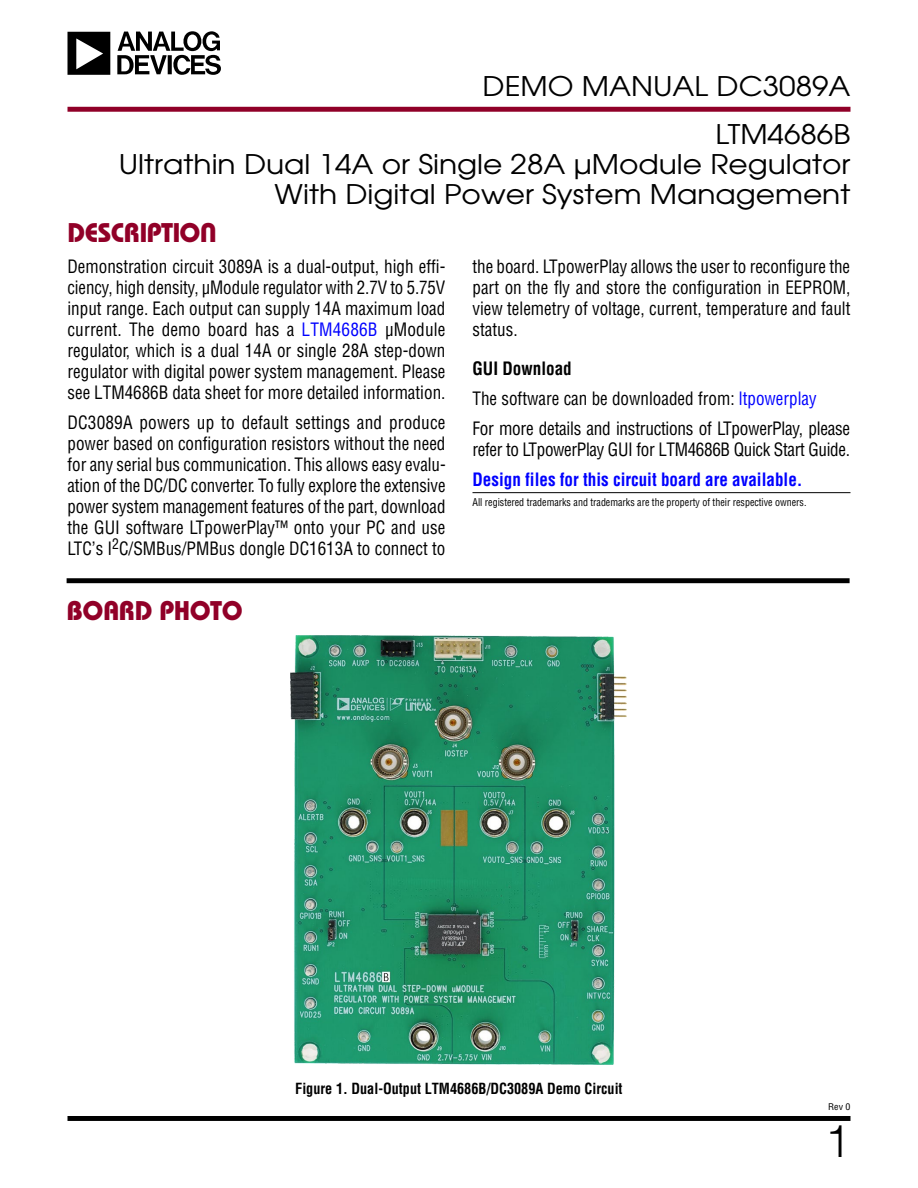
<style>
.page{position:relative;width:918px;height:1188px;background:#fff}
.page>*{position:absolute;margin:0;border:0;box-sizing:border-box;transform-origin:0 0}
.t1{font:300 45px "Helvetica";color:#000}
.t2{font:27px/30px "Avant Garde";color:#000;text-align:right;scale:1.1 1}
.t3{font:27px "Linear Bauhaus";letter-spacing:-.02em;color:#910028}
.t4{font:18px/21px "Linear Helv Cond";color:#000;text-align:justify;scale:.95 1}
.t5{font:18px/21px "Linear Helv Cond";color:#000;text-align:justify;scale:.96 1}
.t6{font:18px "Linear Helv Cond";letter-spacing:-.02em;color:#000;scale:.95 1}
.t7{font:700 18px "Linear Helv Cond";color:#00f;scale:.95 1}
.t8{font:700 15px "Linear Helv Cond";color:#000;scale:.95 1}
.t9{font:10.5px "Linear Helv Cond";color:#000;scale:.95 1}
.t10{font:9px "Linear Helv Cond";color:#000;scale:1.1 1}
.s1{color:#00f}
.s2{font-weight:700}
</style>
<div class="page">
<div style="left:68px;top:1116px;width:782px;height:5px;background:#000"></div>
<svg style="left:67px;top:106px;width:784px;height:2px"></svg>
<div style="left:68px;top:107px;width:782px;height:5px;background:#900028"></div>
<svg style="left:68px;top:31px;width:153px;height:44px"></svg>
<hr style="left:472px;top:492px;width:378px;height:1px;background:#000">
<div style="left:67px;top:578px;width:783px;height:5px;background:#000"></div>
<img style="left:290px;top:636px;width:336px;height:428px">
<h2 class="t2" style="left:483px;top:70px;width:336px">DEMO MANUAL DC3089A</h2>
<h2 class="t2" style="left:119px;top:118px;width:667px">LTM4686B<br>Ultrathin Dual 14A or Single 28A µModule Regulator<br>With Digital Power System Management</h2>
<h2 class="t3" style="left:68px;top:216px;width:151px">DESCRIPTION</h2>
<p class="t4" style="left:68px;top:256px;width:399px">Demonstration circuit 3089A is a dual-output, high effi&shy;ciency, high density, µModule regulator with 2.7V to 5.75V input range. Each output can supply 14A maximum load current. The demo board has a <span class="s1">LTM4686B</span> µModule regulator, which is a dual 14A or single 28A step-down regulator with digital power system management. Please see LTM4686B data sheet for more detailed information.</p>
<p class="t5" style="left:68px;top:412px;width:396px">DC3089A powers up to default settings and produce power based on configuration resistors without the need for any serial bus communication. This allows easy evalu&shy;ation of the DC/DC converter. To fully explore the extensive power system management features of the part, download the GUI software LTpowerPlay™ onto your PC and use LTC’s I<sup>2</sup>C/SMBus/PMBus dongle DC1613A to connect to</p>
<h2 class="t3" style="left:67px;top:594px;width:178px">BOARD PHOTO</h2>
<p class="t4" style="left:472px;top:256px;width:399px">the board. LTpowerPlay allows the user to reconfigure the part on the fly and store the configuration in EEPROM, view telemetry of voltage, current, temperature and fault status.</p>
<p class="t4" style="left:472px;top:353px;width:399px;line-height:30px;text-align:left"><span class="s2">GUI Download<br></span>The software can be downloaded from: <span class="s1">ltpowerplay<br></span>For more details and instructions of LTpowerPlay, please</p>
<p class="t6" style="left:472px;top:438px;width:399px">refer to LTpowerPlay GUI for LTM4686B Quick Start Guide.</p>
<p class="t7" style="left:472px;top:468px;width:349px">Design files for this circuit board are available.</p>
<p class="t9" style="left:472px;top:495px;width:353px">All registered trademarks and trademarks are the property of their respective owners.</p>
<p class="t8" style="left:295px;top:1079px;width:346px">Figure 1. Dual-Output LTM4686B/DC3089A Demo Circuit</p>
<p class="t10" style="left:828px;top:1102px;width:22px">Rev 0</p>
<h1 class="t1" style="left:825px;top:1103px;width:27px">1</h1>
</div>
